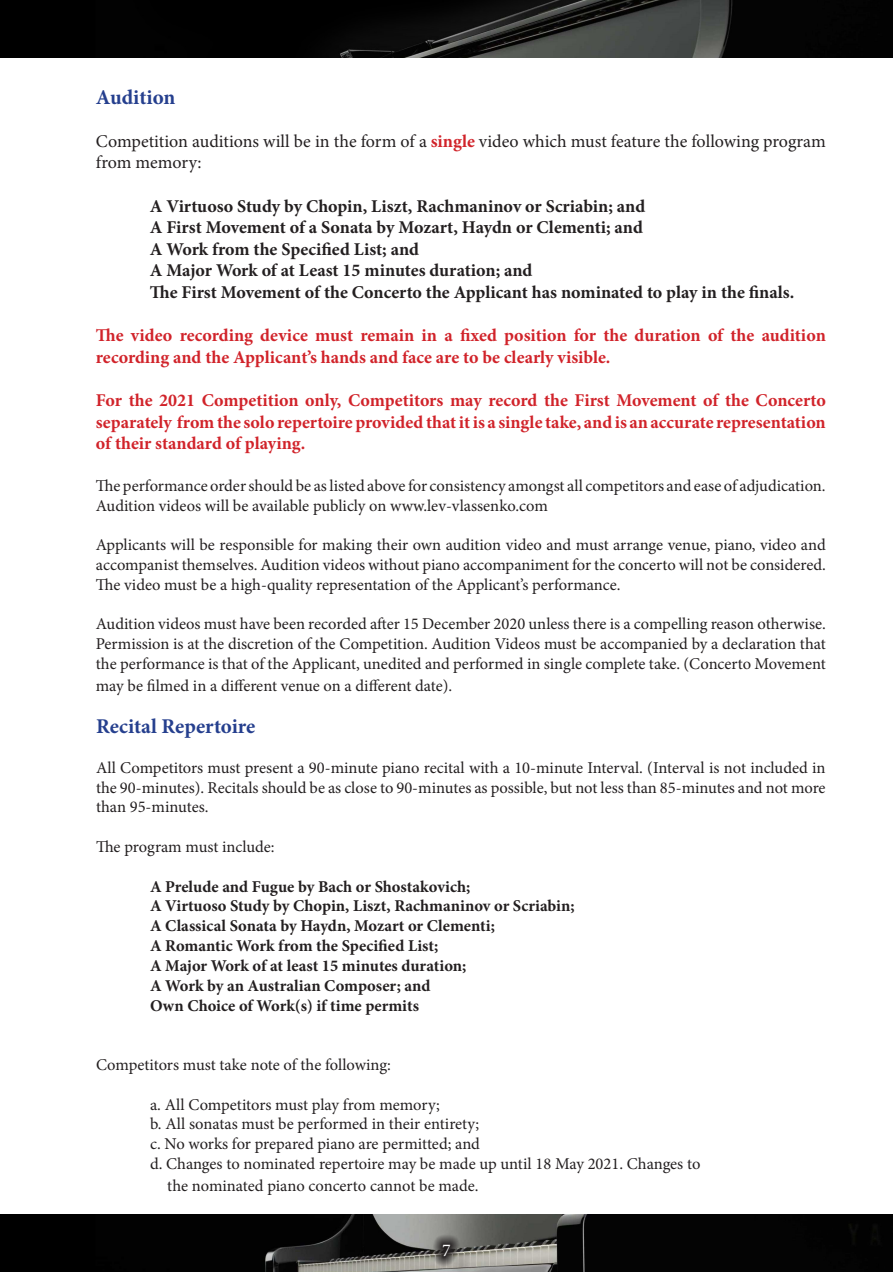
<style>
.page{position:relative;width:893px;height:1272px;background:#fff}
.page>*{position:absolute;margin:0;border:0;box-sizing:border-box;transform-origin:0 0}
.t1{font:700 21px "Minion Pro";color:#253f8e}
.t2{font:700 18px/21.6px "Minion Pro";color:#d1232a}
.t3{font:700 18px "Minion Pro";color:#231f20}
.t4{font:18px/21.6px "Minion Pro";color:#231f20}
.t5{font:18px "Minion Pro";color:#fff}
.t6{font:16.5px/19.8px "Minion Pro";letter-spacing:-.005em;color:#231f20;text-align:justify}
.t7{font:700 16.5px "Minion Pro";color:#231f20}
.s1{font-weight:700;color:#d1232a}
</style>
<div class="page">
<img style="left:0;top:0;width:893px;height:57px">
<img style="left:0;top:1214px;width:893px;height:57px">
<div style="left:451px;top:1251px;width:21px;height:20px;background:#231f20;opacity:.75"></div>
<svg style="left:432px;top:1234px;width:28px;height:33px"></svg>
<p class="t1" style="left:96px;top:82px;width:81px">Audition</p>
<p class="t4" style="left:96px;top:130px;width:731px">Competition auditions will be in the form of a <span class="s1">single</span> video which must feature the following program from memory:</p>
<p class="t3" style="left:150px;top:193px;width:497px">A Virtuoso Study by Chopin, Liszt, Rachmaninov or Scriabin; and</p>
<p class="t3" style="left:150px;top:215px;width:495px">A First Movement of a Sonata by Mozart, Haydn or Clementi; and</p>
<p class="t3" style="left:150px;top:236px;width:271px">A Work from the Specified List; and</p>
<p class="t3" style="left:150px;top:258px;width:384px">A Major Work of at Least 15 minutes duration; and</p>
<p class="t3" style="left:150px;top:280px;width:646px">The First Movement of the Concerto the Applicant has nominated to play in the finals.</p>
<p class="t2" style="left:96px;top:324px;width:731px">The video recording device must remain in a fixed position for the duration of the audition recording and the Applicant’s hands and face are to be clearly visible.</p>
<p class="t2" style="left:96px;top:389px;width:731px;text-align:justify">For the 2021 Competition only, Competitors may record the First Movement of the Concerto separately from the solo repertoire provided that it is a single take, and is an accurate representation of their standard of playing.</p>
<p class="t6" style="left:96px;top:475px;width:731px">The performance order should be as listed above for consistency amongst all competitors and ease of adjudication.<br>Audition videos will be available publicly on www.lev-vlassenko.com</p>
<p class="t6" style="left:96px;top:535px;width:731px">Applicants will be responsible for making their own audition video and must arrange venue, piano, video and accompanist themselves. Audition videos without piano accompaniment for the concerto will not be considered.<br>The video must be a high-quality representation of the Applicant’s performance.</p>
<p class="t6" style="left:96px;top:614px;width:731px">Audition videos must have been recorded after 15 December 2020 unless there is a compelling reason otherwise.<br>Permission is at the discretion of the Competition. Audition Videos must be accompanied by a declaration that the performance is that of the Applicant, unedited and performed in single complete take. (Concerto Movement</p>
<p class="t6" style="left:96px;top:675px;width:358px">may be filmed in a different venue on a different date).</p>
<p class="t1" style="left:96px;top:711px;width:161px">Recital Repertoire</p>
<p class="t6" style="left:96px;top:757px;width:731px">All Competitors must present a 90-minute piano recital with a 10-minute Interval. (Interval is not included in the 90-minutes). Recitals should be as close to 90-minutes as possible, but not less than 85-minutes and not more than 95-minutes.</p>
<p class="t6" style="left:96px;top:837px;width:180px">The program must include:</p>
<p class="t7" style="left:150px;top:874px;width:322px">A Prelude and Fugue by Bach or Shostakovich;</p>
<p class="t7" style="left:150px;top:894px;width:426px">A Virtuoso Study by Chopin, Liszt, Rachmaninov or Scriabin;</p>
<p class="t7" style="left:150px;top:914px;width:346px">A Classical Sonata by Haydn, Mozart or Clementi;</p>
<p class="t7" style="left:150px;top:934px;width:290px">A Romantic Work from the Specified List;</p>
<p class="t7" style="left:150px;top:954px;width:318px">A Major Work of at least 15 minutes duration;</p>
<p class="t7" style="left:150px;top:973px;width:282px">A Work by an Australian Composer; and</p>
<p class="t7" style="left:150px;top:993px;width:270px">Own Choice of Work(s) if time permits</p>
<p class="t6" style="left:96px;top:1054px;width:296px">Competitors must take note of the following:</p>
<p class="t6" style="left:150px;top:1094px;width:291px">a. All Competitors must play from memory;</p>
<p class="t6" style="left:150px;top:1114px;width:331px">b. All sonatas must be performed in their entirety;</p>
<p class="t6" style="left:150px;top:1134px;width:331px">c. No works for prepared piano are permitted; and</p>
<p class="t6" style="left:167px;top:1152px;width:535px;line-height:21.6px;text-indent:-17px">d. Changes to nominated repertoire may be made up until 18 May 2021. Changes to the nominated piano concerto cannot be made.</p>
<p class="t5" style="left:442px;top:1238px;width:10px">7</p>
</div>
